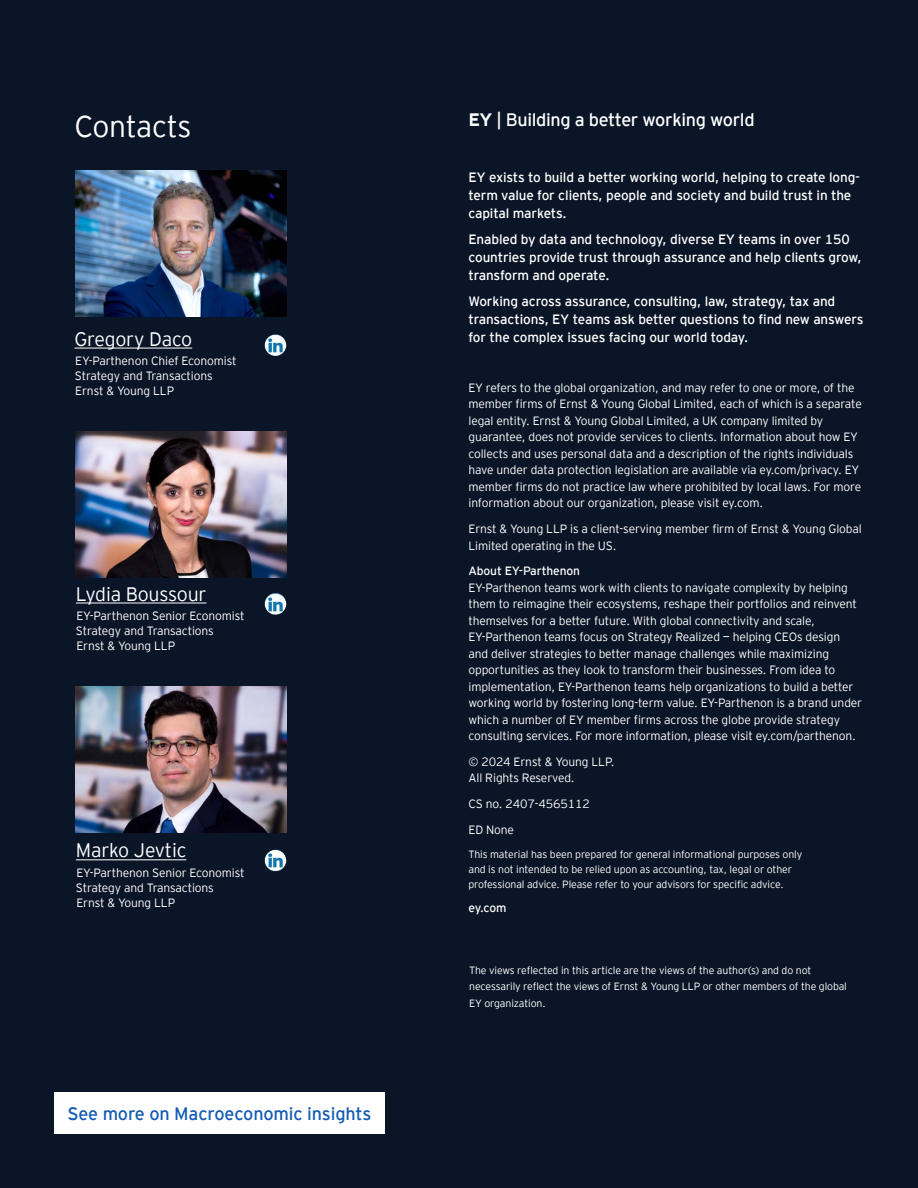
<style>
.page{position:relative;width:918px;height:1188px;background:#0a1627}
.page>*{position:absolute;margin:0;border:0;box-sizing:border-box;transform-origin:0 0}
.t1{font:300 30px "EY Interstate";letter-spacing:-.015em;color:#fff}
.t2{font:300 19.5px "EY Interstate";letter-spacing:-.01em;color:#fff}
.t3{font:18px "EY Interstate";letter-spacing:-.02em;color:#fff}
.t4{font:300 18px "EY Interstate";letter-spacing:-.01em;color:#155cb4}
.t5{font:13.5px/18px "EY Interstate";letter-spacing:-.01em;color:#fff}
.t6{font:300 12px/16.5px "EY Interstate";letter-spacing:-.01em;color:#fff}
.t7{font:12px "EY Interstate";letter-spacing:-.01em;color:#fff}
.t8{font:300 10.5px/15px "EY Interstate";letter-spacing:-.01em;color:#fff}
.s1{font-weight:700}
</style>
<div class="page">
<div style="left:54px;top:1092px;width:331px;height:41px;background:#fff"></div>
<img style="left:76px;top:171px;width:210px;height:146px">
<hr style="left:74px;top:348px;width:118px;height:1px;background:#fff">
<img style="left:76px;top:431px;width:210px;height:146px">
<hr style="left:76px;top:603px;width:131px;height:1px;background:#fff">
<img style="left:76px;top:686px;width:210px;height:146px">
<hr style="left:76px;top:860px;width:110px;height:1px;background:#fff">
<img style="left:265px;top:334px;width:21px;height:22px;border-radius:11px">
<img style="left:265px;top:593px;width:21px;height:22px;border-radius:11px">
<img style="left:265px;top:850px;width:21px;height:21px;border-radius:11px">
<h1 class="t1" style="left:75px;top:105px;width:118px">Contacts</h1>
<h2 class="t2" style="left:74px;top:325px;width:119px">Gregory Daco</h2>
<p class="t6" style="left:75px;top:353px;width:163px;line-height:15px">EY-Parthenon Chief Economist<br>Strategy and Transactions<br>Ernst &amp; Young LLP</p>
<h2 class="t2" style="left:76px;top:580px;width:132px">Lydia Boussour</h2>
<p class="t6" style="left:76px;top:608px;width:170px;line-height:15px">EY-Parthenon Senior Economist<br>Strategy and Transactions<br>Ernst &amp; Young LLP</p>
<h2 class="t2" style="left:76px;top:837px;width:112px">Marko Jevtic</h2>
<p class="t6" style="left:76px;top:864px;width:170px;line-height:15px">EY-Parthenon Senior Economist<br>Strategy and Transactions<br>Ernst &amp; Young LLP</p>
<h3 class="t4" style="left:68px;top:1101px;width:305px">See more on Macroeconomic insights</h3>
<h3 class="t3" style="left:468px;top:107px;width:288px"><span class="s1">EY</span> | Building a better working world</h3>
<p class="t5" style="left:468px;top:167px;width:393px">EY exists to build a better working world, helping to create long&shy;term value for clients, people and society and build trust in the capital markets.</p>
<p class="t5" style="left:468px;top:229px;width:395px">Enabled by data and technology, diverse EY teams in over 150 countries provide trust through assurance and help clients grow, transform and operate.</p>
<p class="t5" style="left:468px;top:292px;width:396px">Working across assurance, consulting, law, strategy, tax and transactions, EY teams ask better questions to find new answers for the complex issues facing our world today.</p>
<p class="t6" style="left:468px;top:379px;width:395px">EY refers to the global organization, and may refer to one or more, of the member firms of Ernst &amp; Young Global Limited, each of which is a separate legal entity. Ernst &amp; Young Global Limited, a UK company limited by guarantee, does not provide services to clients. Information about how EY collects and uses personal data and a description of the rights individuals have under data protection legislation are available via ey.com/privacy. EY member firms do not practice law where prohibited by local laws. For more information about our organization, please visit ey.com.</p>
<p class="t6" style="left:468px;top:520px;width:395px">Ernst &amp; Young LLP is a client-serving member firm of Ernst &amp; Young Global<br>Limited operating in the US.</p>
<p class="t7" style="left:468px;top:562px;width:113px">About EY-Parthenon</p>
<p class="t6" style="left:468px;top:579px;width:395px">EY-Parthenon teams work with clients to navigate complexity by helping them to reimagine their ecosystems, reshape their portfolios and reinvent themselves for a better future. With global connectivity and scale, EY-Parthenon teams focus on Strategy Realized — helping CEOs design and deliver strategies to better manage challenges while maximizing opportunities as they look to transform their businesses. From idea to implementation, EY-Parthenon teams help organizations to build a better working world by fostering long-term value. EY-Parthenon is a brand under which a number of EY member firms across the globe provide strategy consulting services. For more information, please visit ey.com/parthenon.</p>
<p class="t6" style="left:468px;top:753px;width:148px">© 2024 Ernst &amp; Young LLP.<br>All Rights Reserved.</p>
<p class="t6" style="left:468px;top:790px;width:123px;line-height:25.7px">CS no. 2407-4565112<br>ED None</p>
<p class="t8" style="left:468px;top:846px;width:335px">This material has been prepared for general informational purposes only and is not intended to be relied upon as accounting, tax, legal or other professional advice. Please refer to your advisors for specific advice.</p>
<p class="t7" style="left:468px;top:900px;width:40px">ey.com</p>
<p class="t8" style="left:469px;top:961px;width:379px;line-height:16.5px">The views reflected in this article are the views of the author(s) and do not necessarily reflect the views of Ernst &amp; Young LLP or other members of the global<br>EY organization.</p>
</div>
